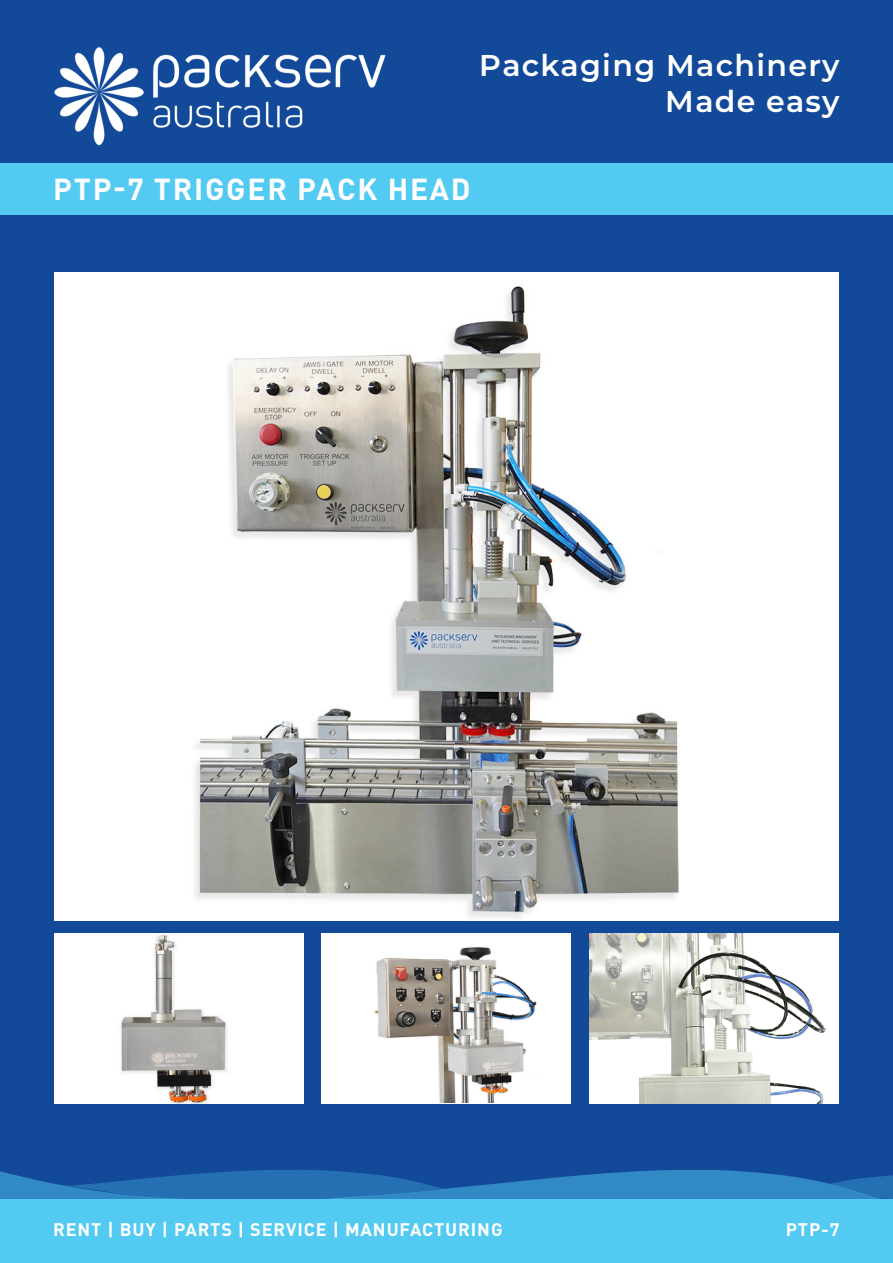
<style>
.page{position:relative;width:893px;height:1263px;background:#fff}
.page>*{position:absolute;margin:0;border:0;box-sizing:border-box;transform-origin:0 0}
.t1{font:100 30px/36px "Montserrat";letter-spacing:.05em;color:#fff;text-align:right}
.t2{font:700 30px "DINOT";letter-spacing:.06em;color:#fff}
.t3{font:700 18px "DINOT";letter-spacing:.05em;color:#fff}
</style>
<div class="page">
<div style="left:0;top:0;width:893px;height:1227px;background:#124a99"></div>
<svg style="left:0;top:1170px;width:830px;height:29px;fill:#3189c5"></svg>
<svg style="left:67px;top:1170px;width:376px;height:29px"></svg>
<svg style="left:830px;top:1175px;width:63px;height:24px"></svg>
<div style="left:0;top:1199px;width:893px;height:64px;background:#52caf2"></div>
<div style="left:0;top:164px;width:893px;height:51px;background:#52caf2"></div>
<img style="left:54px;top:47px;width:332px;height:99px">
<div style="left:54px;top:272px;width:785px;height:648px;background:#fff"></div>
<img style="left:195px;top:286px;width:484px;height:632px">
<div style="left:54px;top:933px;width:250px;height:171px;background:#fff"></div>
<img style="left:121px;top:935px;width:106px;height:169px">
<div style="left:322px;top:933px;width:249px;height:171px;background:#fff"></div>
<img style="left:374px;top:947px;width:163px;height:155px">
<img style="left:589px;top:933px;width:250px;height:171px">
<h1 class="t1" style="left:479px;top:46px;width:361px">Packaging Machinery<br>Made easy</h1>
<p class="t2" style="left:53px;top:170px;width:419px">PTP-7 TRIGGER PACK HEAD</p>
<p class="t3" style="left:53px;top:1218px;width:451px">RENT | BUY | PARTS | SERVICE | MANUFACTURING</p>
<p class="t3" style="left:786px;top:1218px;width:55px">PTP-7</p>
</div>
